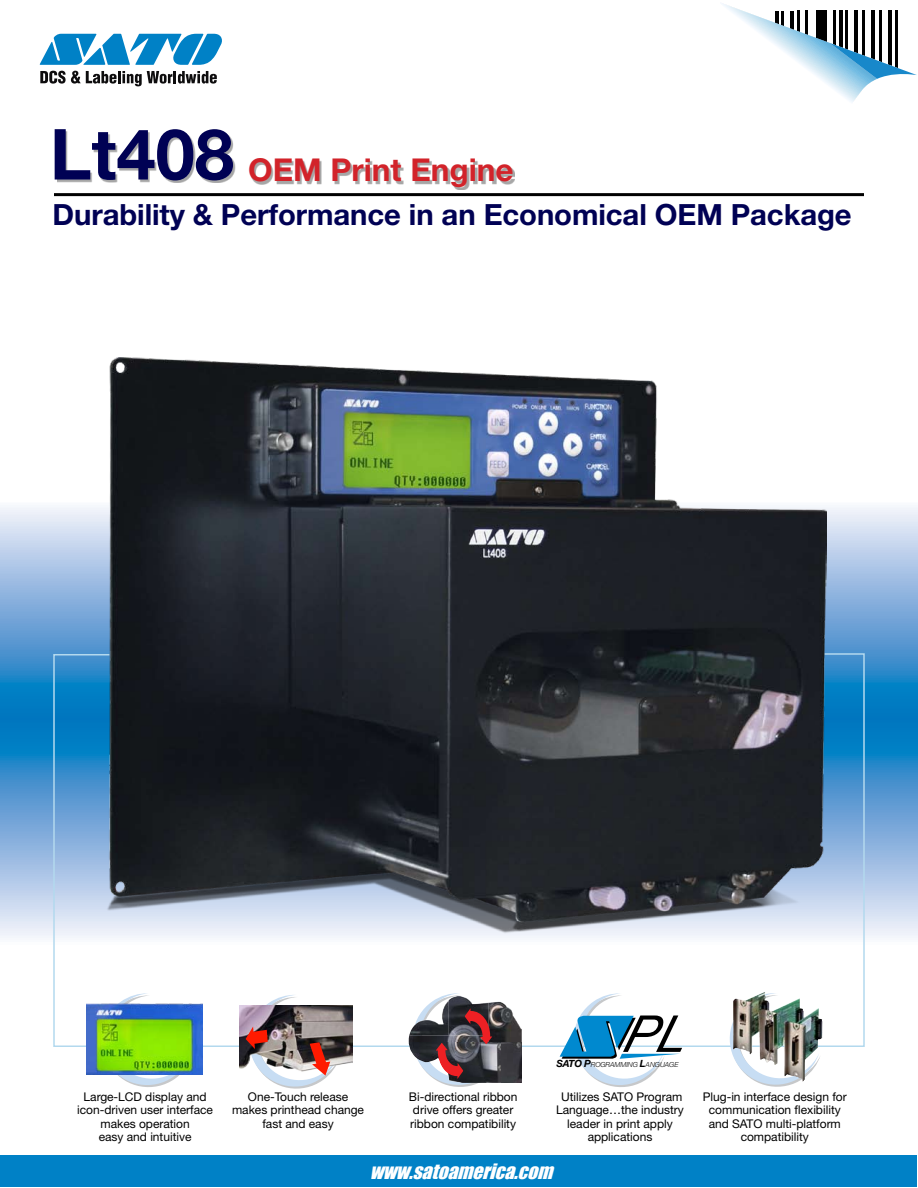
<style>
.page{position:relative;width:918px;height:1188px;background:#fff}
.page>*{position:absolute;margin:0;border:0;box-sizing:border-box;transform-origin:0 0}
.t1{font:700 70.5px "Helvetica Neue";color:#000154}
.t2{font:700 31.5px "Helvetica Neue";color:#d2232a}
.t3{font:700 29.25px "Helvetica Neue";letter-spacing:-.005em;color:#000154}
.t4{font:italic 19.5px "Impact";color:#fff}
.t5{font:12px/13.5px "Helvetica Neue";color:#000;text-align:center}
.t6{font:italic 300 6.9px "Helvetica Neue";letter-spacing:-.005em;color:#000}
.s1{font-weight:700;font-size:9.9px}
</style>
<div class="page">
<svg style="left:1px;top:507px;width:917px;height:431px;background:#7fb0dc"></svg>
<svg style="left:52px;top:652px;width:814px;height:396px"></svg>
<svg style="left:40px;top:71px;width:177px;height:15px"></svg>
<svg style="left:40px;top:34px;width:182px;height:31px"></svg>
<svg style="left:722px;top:3px;width:195px;height:99px"></svg>
<div style="left:57px;top:131px;width:178px;height:52px;background:#000;opacity:.35"></div>
<hr style="left:54px;top:193px;width:810px;height:3px;background:#000">
<div style="left:1px;top:1156px;width:916px;height:31px;background:#0081c6"></div>
<img style="left:106px;top:357px;width:721px;height:576px">
<div style="left:251px;top:161px;width:264px;height:29px;background:#000;opacity:.35"></div>
<img style="left:730px;top:993px;width:91px;height:94px">
<svg style="left:101px;top:993px;width:91px;height:94px"></svg>
<img style="left:86px;top:1004px;width:117px;height:71px">
<img style="left:239px;top:1005px;width:113px;height:64px">
<svg style="left:246px;top:995px;width:94px;height:94px"></svg>
<svg style="left:560px;top:993px;width:122px;height:94px"></svg>
<img style="left:733px;top:992px;width:32px;height:57px">
<img style="left:409px;top:1000px;width:4px;height:35px">
<img style="left:503px;top:1002px;width:19px;height:40px">
<img style="left:409px;top:1035px;width:4px;height:7px">
<img style="left:409px;top:1042px;width:4px;height:12px">
<img style="left:503px;top:1042px;width:19px;height:41px">
<svg style="left:413px;top:993px;width:90px;height:94px"></svg>
<h1 class="t1" style="left:50px;top:111px;width:186px">Lt408</h1>
<h2 class="t2" style="left:248px;top:151px;width:267px">OEM Print Engine</h2>
<h3 class="t3" style="left:53px;top:197px;width:801px">Durability &amp; Performance in an Economical OEM Package</h3>
<p class="t6" style="left:556px;top:1061px;width:124px"><span class="s1">SATO P</span>ROGRAMMING <span class="s1">L</span>ANGUAGE</p>
<p class="t5" style="left:77px;top:1090px;width:137px">Large-LCD display and icon-driven user interface makes operation<br>easy and intuitive</p>
<p class="t5" style="left:232px;top:1090px;width:133px">One-Touch release makes printhead change fast and easy</p>
<p class="t5" style="left:409px;top:1090px;width:110px;text-align:left">Bi-directional ribbon drive offers greater ribbon compatibility</p>
<p class="t5" style="left:703px;top:1090px;width:146px">Plug-in interface design for communication flexibility and SATO multi-platform compatibility</p>
<p class="t5" style="left:556px;top:1090px;width:129px">Utilizes SATO Program<br>Language…the industry leader in print apply applications</p>
<h3 class="t4" style="left:370px;top:1156px;width:192px">WWW.SATOAMERICA.COM</h3>
</div>
